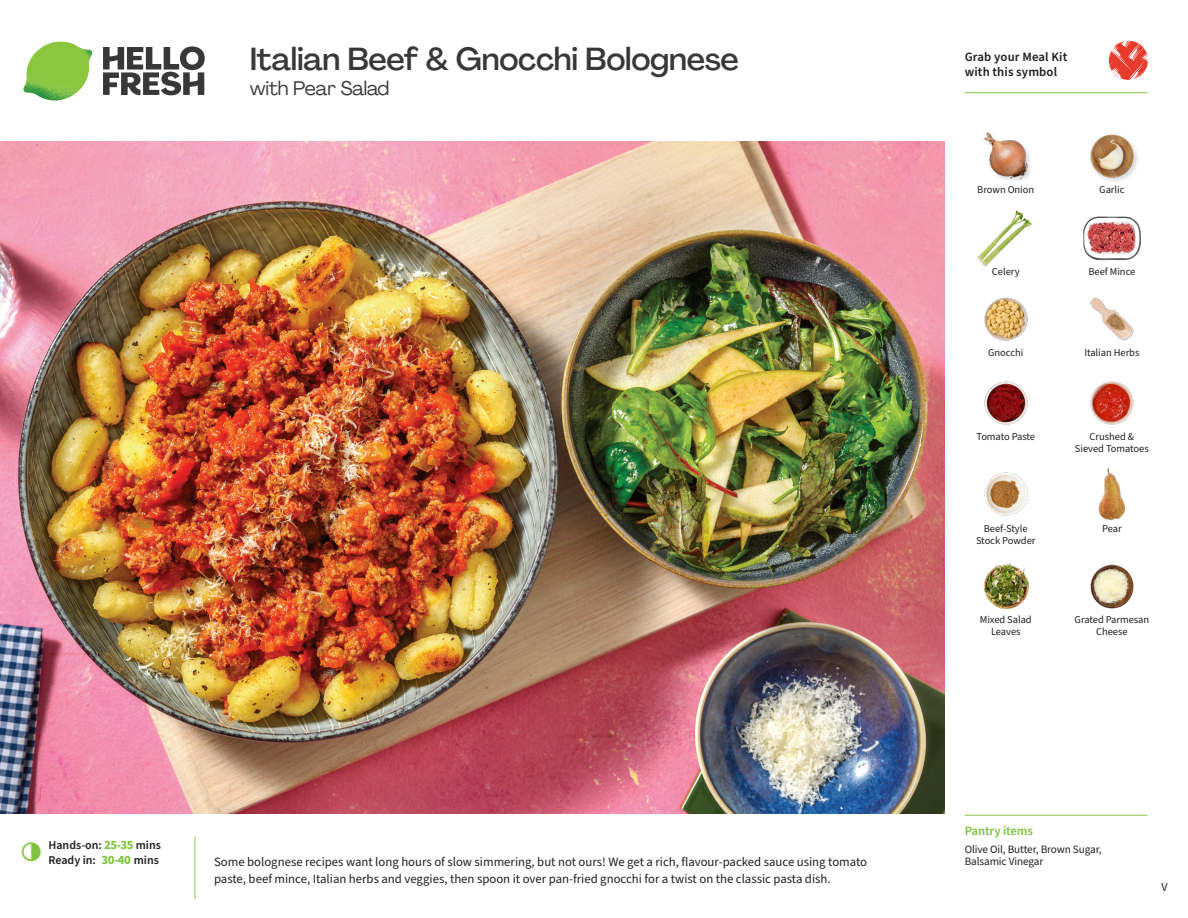
<style>
.page{position:relative;width:1188px;height:918px;background:#fff}
.page>*{position:absolute;margin:0;border:0;box-sizing:border-box;transform-origin:0 0}
._15_Titel_UK{font:500 31.5px "Agrandir";letter-spacing:-.01em;color:#383839}
._15_Titel_UK-2{font:19.5px "Agrandir";letter-spacing:-.01em;color:#383839}
.Step_6_Text_AU{font:12.75px/16.5px "Source Sans Pro";color:#231f20}
.t1{font:600 12.75px/15px "Source Sans Pro";letter-spacing:.01em;color:#231f20}
._04_Headers_Front{font:600 12.75px "Source Sans Pro";letter-spacing:-.01em;color:#81c340}
._04_Intro{font:600 12px "Source Sans Pro";color:#231f20}
.t2{font:12px "Source Sans Pro";color:#231f20}
._05_Pantry{font:11.25px/12px "Source Sans Pro";letter-spacing:-.01em;color:#231f20}
._18_FRONT_ingredient{font:10.5px/12px "Source Sans Pro";letter-spacing:-.005em;color:#231f20;text-align:center}
.s1{font-weight:700;font-size:12.75px;color:#81c340}
</style>
<div class="page">
<img style="left:1090px;top:297px;width:44px;height:44px">
<img style="left:1090px;top:381px;width:44px;height:44px">
<img style="left:984px;top:381px;width:44px;height:44px">
<img style="left:984px;top:472px;width:44px;height:44px">
<img style="left:1090px;top:564px;width:44px;height:45px">
<img style="left:983px;top:563px;width:47px;height:46px">
<img style="left:984px;top:297px;width:44px;height:44px">
<img style="left:977px;top:210px;width:56px;height:57px">
<img style="left:1083px;top:216px;width:58px;height:45px">
<img style="left:983px;top:132px;width:48px;height:49px">
<img style="left:1090px;top:134px;width:48px;height:47px">
<img style="left:1098px;top:468px;width:28px;height:53px">
<hr style="left:965px;top:815px;width:183px;height:1px;background:#81c340">
<svg style="left:1091px;top:40px;width:57px;height:54px"></svg>
<hr style="left:965px;top:92px;width:183px;height:1px;background:#81c340">
<svg style="left:103px;top:46px;width:102px;height:49px"></svg>
<img style="left:23px;top:42px;width:69px;height:59px">
<img style="left:0;top:142px;width:945px;height:672px">
<p class="_15_Titel_UK" style="left:250px;top:40px;width:491px">Italian Beef &amp; Gnocchi Bolognese</p>
<p class="_15_Titel_UK-2" style="left:250px;top:76px;width:141px">with Pear Salad</p>
<p class="_04_Intro" style="left:48px;top:837px;width:114px">Hands-on: <span class="s1">25-35</span> mins</p>
<p class="_04_Intro" style="left:48px;top:852px;width:112px">Ready in: <span class="s1">30-40</span> mins</p>
<p class="Step_6_Text_AU" style="left:214px;top:854px;width:655px">Some bolognese recipes want long hours of slow simmering, but not ours! We get a rich, flavour-packed sauce using tomato paste, beef mince, Italian herbs and veggies, then spoon it over pan-fried gnocchi for a twist on the classic pasta dish.</p>
<p class="t1" style="left:965px;top:50px;width:104px">Grab your Meal Kit with this symbol</p>
<p class="_18_FRONT_ingredient" style="left:977px;top:183px;width:58px">Brown Onion</p>
<p class="_18_FRONT_ingredient" style="left:1099px;top:183px;width:27px">Garlic</p>
<p class="_18_FRONT_ingredient" style="left:992px;top:266px;width:29px">Celery</p>
<p class="_18_FRONT_ingredient" style="left:1088px;top:266px;width:48px">Beef Mince</p>
<p class="_18_FRONT_ingredient" style="left:988px;top:347px;width:37px">Gnocchi</p>
<p class="_18_FRONT_ingredient" style="left:1084px;top:347px;width:57px">Italian Herbs</p>
<p class="_18_FRONT_ingredient" style="left:976px;top:431px;width:60px">Tomato Paste</p>
<p class="_18_FRONT_ingredient" style="left:1075px;top:431px;width:75px">Crushed &amp;<br>Sieved Tomatoes</p>
<p class="_18_FRONT_ingredient" style="left:984px;top:522px;width:45px">Beef-Style</p>
<p class="_18_FRONT_ingredient" style="left:1102px;top:522px;width:21px">Pear</p>
<p class="_18_FRONT_ingredient" style="left:976px;top:534px;width:61px">Stock Powder</p>
<p class="_18_FRONT_ingredient" style="left:980px;top:614px;width:54px">Mixed Salad<br>Leaves</p>
<p class="_18_FRONT_ingredient" style="left:1075px;top:614px;width:76px">Grated Parmesan<br>Cheese</p>
<p class="_04_Headers_Front" style="left:965px;top:822px;width:70px">Pantry items</p>
<p class="_05_Pantry" style="left:965px;top:844px;width:139px">Olive Oil, Butter, Brown Sugar,<br>Balsamic Vinegar</p>
<p class="t2" style="left:1162px;top:879px;width:8px">V</p>
</div>
